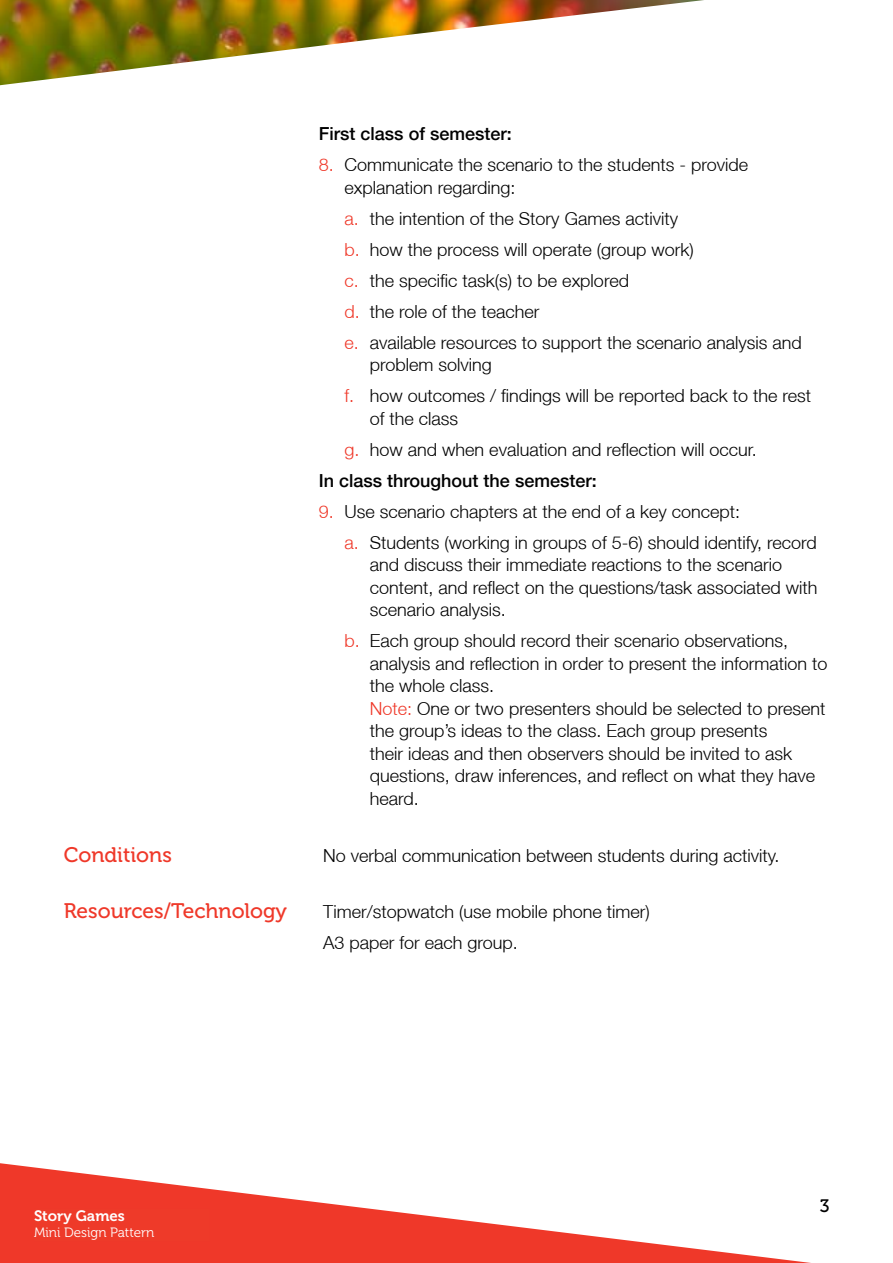
<style>
.page{position:relative;width:893px;height:1263px;background:#fff}
.page>*{position:absolute;margin:0;border:0;box-sizing:border-box;transform-origin:0 0}
.t1{font:21px "Museo 500";color:#ef3829}
.t2{font:300 18px/22.5px "Helvetica Neue LT";color:#000}
.t3{font:500 18px "Helvetica Neue LT";color:#000}
.t4{font:18px "Museo 500";color:#000}
.t5{font:15px "Museo 700";color:#fff}
.t6{font:13.5px "Museo 300";color:#fff}
.s1{color:#ef3829}
</style>
<div class="page">
<svg style="left:0;top:1163px;width:811px;height:100px"></svg>
<img style="left:0;top:0;width:704px;height:86px">
<div style="left:34px;top:1209px;width:176px;height:32px;background:#ee3a29"></div>
<p class="t3" style="left:319px;top:123px;width:194px">First class of semester:</p>
<p class="t2" style="left:344px;top:153px;width:405px;text-indent:-26px"><span class="s1">8.</span> Communicate the scenario to the students - provide explanation regarding:</p>
<p class="t2" style="left:344px;top:203px;width:459px;line-height:31px"><span class="s1">a.</span> the intention of the Story Games activity<br><span class="s1">b.</span> how the process will operate (group work)<br><span class="s1">c.</span> the specific task(s) to be explored<br><span class="s1">d.</span> the role of the teacher<br><span class="s1">e.</span> available resources to support the scenario analysis and</p>
<p class="t2" style="left:344px;top:349px;width:468px;line-height:31px;text-indent:26px">problem solving<br><span class="s1">f.</span> how outcomes / findings will be reported back to the rest</p>
<p class="t2" style="left:370px;top:407px;width:90px">of the class</p>
<p class="t2" style="left:344px;top:438px;width:414px"><span class="s1">g.</span> how and when evaluation and reflection will occur.</p>
<p class="t3" style="left:319px;top:470px;width:279px">In class throughout the semester:</p>
<p class="t2" style="left:344px;top:496px;width:474px;line-height:31px;text-indent:-26px"><span class="s1">9.</span> Use scenario chapters at the end of a key concept:<br><span class="s1">a.</span> Students (working in groups of 5-6) should identify, record</p>
<p class="t2" style="left:370px;top:553px;width:449px">and discuss their immediate reactions to the scenario content, and reflect on the questions/task associated with scenario analysis.</p>
<p class="t2" style="left:370px;top:629px;width:459px;text-indent:-26px"><span class="s1">b.</span> Each group should record their scenario observations, analysis and reflection in order to present the information to the whole class.<br><span class="s1">Note:</span> One or two presenters should be selected to present the group’s ideas to the class. Each group presents<br>their ideas and then observers should be invited to ask questions, draw inferences, and reflect on what they have heard.</p>
<p class="t1" style="left:64px;top:843px;width:110px">Conditions</p>
<p class="t2" style="left:323px;top:843px;width:458px">No verbal communication between students during activity.</p>
<p class="t1" style="left:64px;top:899px;width:225px">Resources/Technology</p>
<p class="t2" style="left:323px;top:896px;width:328px;line-height:31px">Timer/stopwatch (use mobile phone timer)<br>A3 paper for each group.</p>
<p class="t5" style="left:34px;top:1207px;width:92px">Story Games</p>
<p class="t6" style="left:34px;top:1225px;width:122px">Mini Design Pattern</p>
<p class="t5" style="left:34px;top:1207px;width:167px">Drag and Drop Quizzes</p>
<p class="t4" style="left:820px;top:1195px;width:11px">3</p>
</div>
